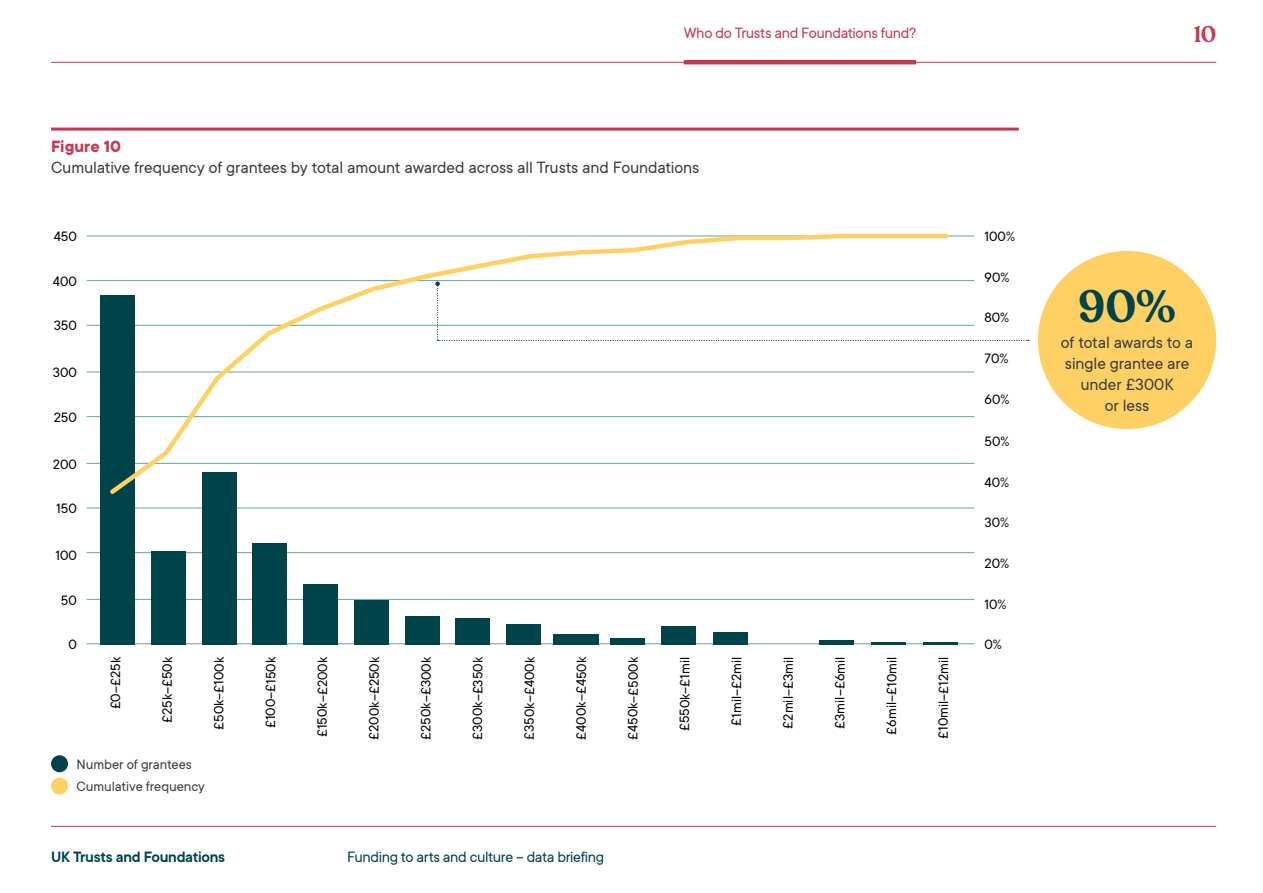
<style>
.page{position:relative;width:1263px;height:893px;background:#fff}
.page>*{position:absolute;margin:0;border:0;box-sizing:border-box;transform-origin:0 0}
.Stat_30_18pt{font:600 45px "Recoleta Alt";color:#00434b}
.t1{font:600 22.5px "Recoleta Alt";color:#c63952}
.Body_12_14pt__4mm_sp{font:18px "TT Commons";letter-spacing:-.005em;color:#3c3c3b}
.Stat_body_12_14pt{font:18px/21px "TT Commons";letter-spacing:-.005em;color:#3c3c3b;text-align:center}
.Figure_heading_12_14{font:700 18px "TT Commons";color:#c63952}
.t2{font:16.5px "TT Commons";letter-spacing:-.025em;color:#00434b}
.t3{font:16.5px "TT Commons";letter-spacing:-.02em;color:#c63952}
.t4{font:600 16.5px "TT Commons";letter-spacing:-.015em;color:#00434b}
.t5{font:15px "TT Commons";letter-spacing:-.005em;color:#000}
.Chart_legend_10_12pt{font:15px "TT Commons";letter-spacing:-.005em;color:#3c3c3b}
</style>
<div class="page">
<hr style="left:51px;top:826px;width:1165px;height:1px;background:#c63952">
<hr style="left:51px;top:62px;width:1165px;height:1px;background:#c63952">
<hr style="left:87px;top:599px;width:887px;height:1px;background:#5ca992">
<hr style="left:87px;top:643px;width:887px;height:1px;background:#5ca992">
<hr style="left:87px;top:552px;width:887px;height:1px;background:#5ca992">
<hr style="left:87px;top:508px;width:887px;height:1px;background:#5ca992">
<hr style="left:87px;top:463px;width:887px;height:1px;background:#5ca992">
<hr style="left:87px;top:416px;width:887px;height:1px;background:#5ca992">
<hr style="left:87px;top:372px;width:887px;height:1px;background:#5ca992">
<hr style="left:87px;top:325px;width:887px;height:1px;background:#5ca992">
<hr style="left:87px;top:280px;width:887px;height:1px;background:#5ca992">
<hr style="left:87px;top:236px;width:887px;height:1px;background:#5ca992">
<hr style="left:871px;top:643px;width:34px;height:2px;background:#00434b">
<hr style="left:923px;top:643px;width:34px;height:2px;background:#00434b">
<hr style="left:819px;top:641px;width:34px;height:4px;background:#00434b">
<div style="left:611px;top:639px;width:34px;height:6px;background:#00434b"></div>
<div style="left:553px;top:635px;width:45px;height:10px;background:#00434b"></div>
<div style="left:714px;top:633px;width:34px;height:12px;background:#00434b"></div>
<div style="left:662px;top:626px;width:34px;height:19px;background:#00434b"></div>
<div style="left:507px;top:624px;width:34px;height:21px;background:#00434b"></div>
<div style="left:456px;top:618px;width:34px;height:27px;background:#00434b"></div>
<div style="left:405px;top:616px;width:34px;height:29px;background:#00434b"></div>
<div style="left:354px;top:600px;width:34px;height:45px;background:#00434b"></div>
<div style="left:304px;top:584px;width:34px;height:61px;background:#00434b"></div>
<div style="left:151px;top:551px;width:34px;height:94px;background:#00434b"></div>
<div style="left:253px;top:543px;width:34px;height:102px;background:#00434b"></div>
<div style="left:202px;top:472px;width:34px;height:173px;background:#00434b"></div>
<div style="left:101px;top:296px;width:34px;height:349px;background:#00434b"></div>
<svg style="left:106px;top:233px;width:845px;height:265px"></svg>
<hr style="left:51px;top:128px;width:968px;height:3px;background:#c63952">
<div style="left:1038px;top:251px;width:178px;height:178px;background:#ffd164;border-radius:50%"></div>
<svg style="left:435px;top:281px;width:594px;height:60px"></svg>
<div style="left:51px;top:755px;width:17px;height:17px;background:#00434b;border-radius:50%"></div>
<div style="left:51px;top:777px;width:17px;height:17px;background:#ffd164;border-radius:50%"></div>
<hr style="left:684px;top:60px;width:232px;height:4px;background:#c63952">
<p class="t3" style="left:684px;top:24px;width:234px">Who do Trusts and Foundations fund?</p>
<p class="Figure_heading_12_14" style="left:51px;top:136px;width:72px">Figure 10</p>
<p class="Body_12_14pt__4mm_sp" style="left:51px;top:158px;width:650px">Cumulative frequency of grantees by total amount awarded across all Trusts and Foundations</p>
<p class="t5" style="left:54px;top:228px;width:25px">450</p>
<p class="t5" style="left:53px;top:273px;width:25px">400</p>
<p class="t5" style="left:54px;top:318px;width:25px">350</p>
<p class="t5" style="left:53px;top:364px;width:26px">300</p>
<p class="t5" style="left:54px;top:409px;width:25px">250</p>
<p class="t5" style="left:53px;top:456px;width:25px">200</p>
<p class="t5" style="left:56px;top:500px;width:22px">150</p>
<p class="t5" style="left:55px;top:547px;width:23px">100</p>
<p class="t5" style="left:61px;top:592px;width:17px">50</p>
<p class="t5" style="left:68px;top:636px;width:10px">0</p>
<p class="t5" style="left:107px;top:709px;width:54px;rotate:-90deg">£0–£25k</p>
<p class="t5" style="left:159px;top:723px;width:68px;rotate:-90deg">£25k–£50k</p>
<p class="t5" style="left:211px;top:730px;width:75px;rotate:-90deg">£50k–£100k</p>
<p class="t5" style="left:262px;top:728px;width:73px;rotate:-90deg">£100–£150k</p>
<p class="t5" style="left:314px;top:737px;width:82px;rotate:-90deg">£150k–£200k</p>
<p class="t5" style="left:366px;top:740px;width:84px;rotate:-90deg">£200k–£250k</p>
<p class="t5" style="left:418px;top:740px;width:84px;rotate:-90deg">£250k–£300k</p>
<p class="t5" style="left:470px;top:740px;width:84px;rotate:-90deg">£300k–£350k</p>
<p class="t5" style="left:521px;top:740px;width:84px;rotate:-90deg">£350k–£400k</p>
<p class="t5" style="left:573px;top:740px;width:84px;rotate:-90deg">£400k–£450k</p>
<p class="t5" style="left:625px;top:740px;width:85px;rotate:-90deg">£450k–£500k</p>
<p class="t5" style="left:677px;top:731px;width:76px;rotate:-90deg">£550k–£1mil</p>
<p class="t5" style="left:728px;top:726px;width:71px;rotate:-90deg">£1mil–£2mil</p>
<p class="t5" style="left:780px;top:728px;width:73px;rotate:-90deg">£2mil–£3mil</p>
<p class="t5" style="left:832px;top:729px;width:73px;rotate:-90deg">£3mil–£6mil</p>
<p class="t5" style="left:883px;top:734px;width:79px;rotate:-90deg">£6mil–£10mil</p>
<p class="t5" style="left:935px;top:739px;width:84px;rotate:-90deg">£10mil–£12mil</p>
<p class="Chart_legend_10_12pt" style="left:77px;top:756px;width:117px">Number of grantees</p>
<p class="Chart_legend_10_12pt" style="left:77px;top:779px;width:130px">Cumulative frequency</p>
<p class="t4" style="left:51px;top:848px;width:176px">UK Trusts and Foundations</p>
<p class="t2" style="left:347px;top:848px;width:259px">Funding to arts and culture – data briefing</p>
<p class="t5" style="left:984px;top:228px;width:32px">100%</p>
<p class="t5" style="left:984px;top:269px;width:26px">90%</p>
<p class="t5" style="left:984px;top:310px;width:26px">80%</p>
<p class="t5" style="left:984px;top:350px;width:25px">70%</p>
<p class="t5" style="left:984px;top:391px;width:26px">60%</p>
<p class="t5" style="left:984px;top:433px;width:26px">50%</p>
<p class="t5" style="left:984px;top:474px;width:26px">40%</p>
<p class="t5" style="left:984px;top:515px;width:26px">30%</p>
<p class="t5" style="left:984px;top:555px;width:26px">20%</p>
<p class="t5" style="left:984px;top:596px;width:24px">10%</p>
<p class="t5" style="left:984px;top:636px;width:19px">0%</p>
<h2 class="t1" style="left:1194px;top:20px;width:24px">10</h2>
<p class="Stat_30_18pt" style="left:1078px;top:279px;width:99px">90%</p>
<p class="Stat_body_12_14pt" style="left:1061px;top:332px;width:134px">of total awards to a single grantee are under £300K<br>or less</p>
</div>
